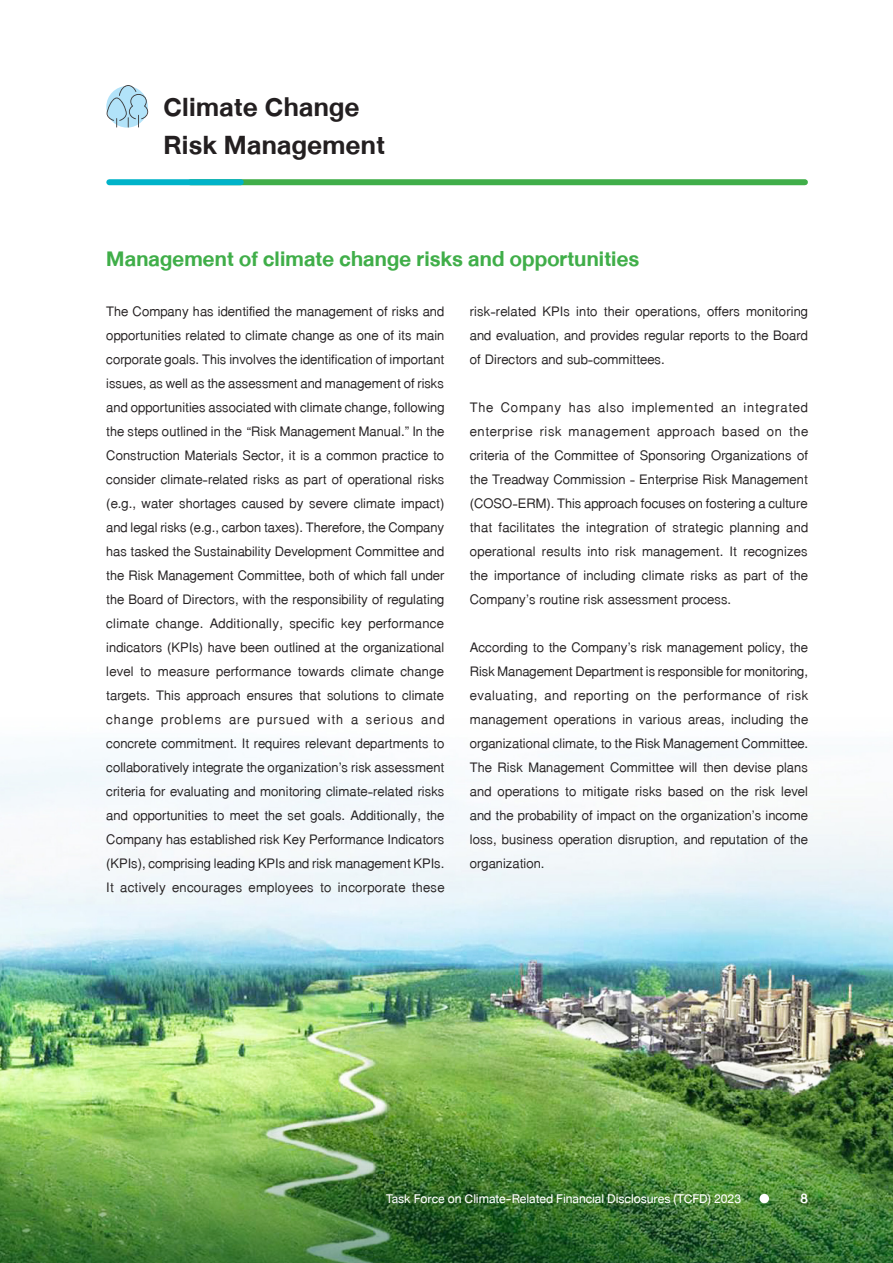
<style>
.page{position:relative;width:893px;height:1263px;background:#fff}
.page>*{position:absolute;margin:0;border:0;box-sizing:border-box;transform-origin:0 0}
.t1{font:700 37.5px "DB Heavent";letter-spacing:.01em;color:#231f20}
.t2{font:700 30px "DB Heavent";letter-spacing:.005em;color:#40ae49}
.Body{font:22.5px/24px "DB Thai Text X";color:#231f20;text-align:justify}
.t3{font:500 19.5px "DB Heavent";color:#fff}
.BODY{font:18px "DB Heavent";letter-spacing:-.005em;color:#fff}
</style>
<div class="page">
<img style="left:0;top:753px;width:893px;height:510px">
<div style="left:190px;top:179px;width:615px;height:6px;background:#40ae49"></div>
<div style="left:109px;top:179px;width:132px;height:6px;background:#00b3c9"></div>
<svg style="left:106px;top:86px;width:42px;height:42px"></svg>
<svg style="left:107px;top:85px;width:41px;height:42px"></svg>
<div style="left:760px;top:1194px;width:9px;height:9px;background:#fff;border-radius:50%"></div>
<p class="t1" style="left:163px;top:85px;width:198px">Climate Change</p>
<p class="t1" style="left:163px;top:123px;width:223px">Risk Management</p>
<p class="t2" style="left:106px;top:241px;width:535px">Management of climate change risks and opportunities</p>
<p class="Body" style="left:106px;top:300px;width:340px">The Company has identified the management of risks and opportunities related to climate change as one of its main corporate goals. This involves the identification of important issues, as well as the assessment and management of risks and opportunities associated with climate change, following the steps outlined in the “Risk Management Manual.” In the Construction Materials Sector, it is a common practice to consider climate-related risks as part of operational risks (e.g., water shortages caused by severe climate impact) and legal risks (e.g., carbon taxes). Therefore, the Company has tasked the Sustainability Development Committee and the Risk Management Committee, both of which fall under the Board of Directors, with the responsibility of regulating climate change. Additionally, specific key performance indicators (KPIs) have been outlined at the organizational level to measure performance towards climate change targets. This approach ensures that solutions to climate change problems are pursued with a serious and concrete commitment. It requires relevant departments to collaboratively integrate the organization’s risk assessment criteria for evaluating and monitoring climate-related risks and opportunities to meet the set goals. Additionally, the Company has established risk Key Performance Indicators (KPIs), comprising leading KPIs and risk management KPIs.<br>It actively encourages employees to incorporate these</p>
<p class="Body" style="left:470px;top:300px;width:340px">risk-related KPIs into their operations, offers monitoring and evaluation, and provides regular reports to the Board of Directors and sub-committees.</p>
<p class="Body" style="left:470px;top:396px;width:340px">The Company has also implemented an integrated enterprise risk management approach based on the criteria of the Committee of Sponsoring Organizations of the Treadway Commission - Enterprise Risk Management (COSO-ERM). This approach focuses on fostering a culture that facilitates the integration of strategic planning and operational results into risk management. It recognizes the importance of including climate risks as part of the Company’s routine risk assessment process.</p>
<p class="Body" style="left:470px;top:636px;width:340px">According to the Company’s risk management policy, the Risk Management Department is responsible for monitoring, evaluating, and reporting on the performance of risk management operations in various areas, including the organizational climate, to the Risk Management Committee.<br>The Risk Management Committee will then devise plans and operations to mitigate risks based on the risk level and the probability of impact on the organization’s income loss, business operation disruption, and reputation of the organization.</p>
<p class="BODY" style="left:386px;top:1189px;width:357px">Task Force on Climate-Related Financial Disclosures (TCFD) 2023</p>
<p class="t3" style="left:800px;top:1187px;width:9px">8</p>
</div>
